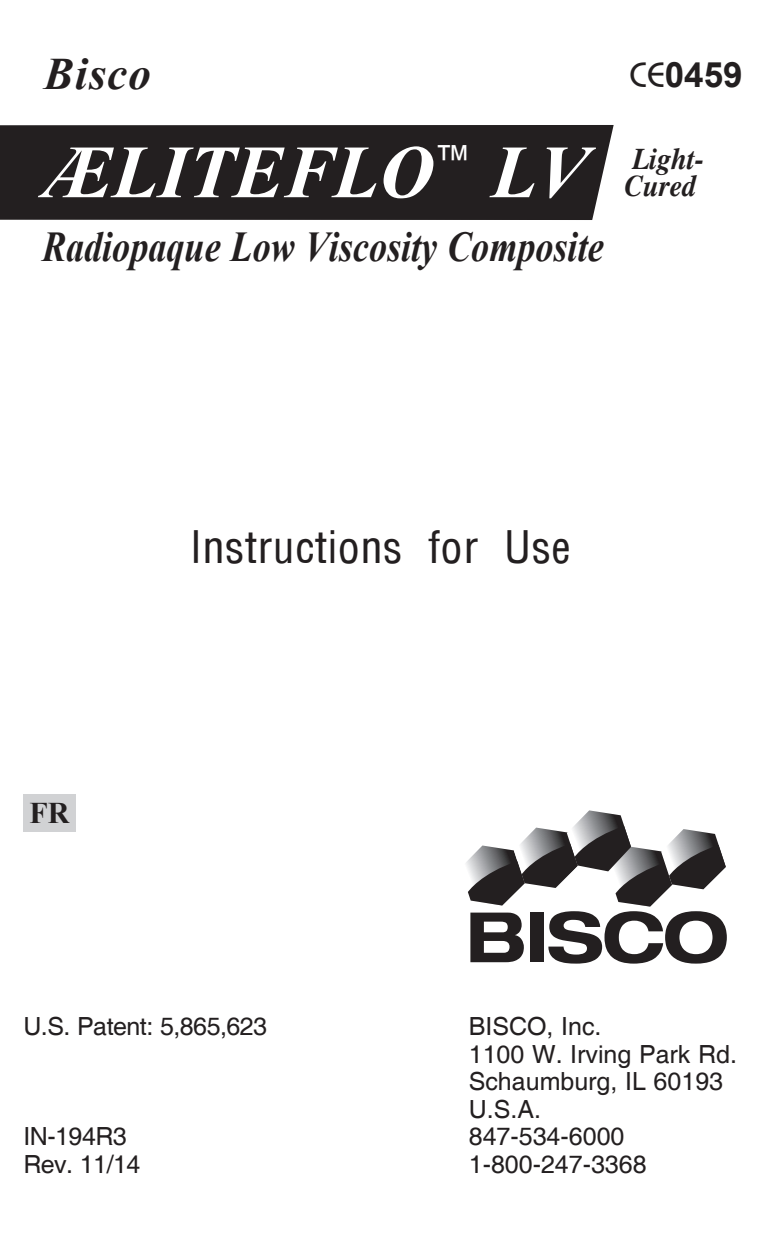
<style>
.page{position:relative;width:765px;height:1260px;background:#fff}
.page>*{position:absolute;margin:0;border:0;box-sizing:border-box;transform-origin:0 0}
.t1{font:italic 700 75px "Times New Roman";color:#fff}
.t2{font:100 condensed 50px "Helvetica";color:#231f20}
.t3{font:italic 700 45px "Times New Roman";letter-spacing:.025em;color:#231f20}
.t4{font:italic 700 42.5px "Times New Roman";color:#231f20;scale:.85 1}
.t5{font:700 35px "Arial";color:#231f20}
.t6{font:italic 700 30px "Times";color:#231f20;scale:.94 1}
.t7{font:700 30px "Times New Roman";color:#231f20}
.body{font:25px "Helvetica";color:#231f20}
.body-2{font:25px "Helvetica";letter-spacing:-.02em;color:#231f20}
.s1{font-family:"Bauhaus IT Cby BT";font-weight:500}
</style>
<div class="page">
<svg style="left:466px;top:810px;width:261px;height:154px"></svg>
<div style="left:0;top:125px;width:614px;height:95px;background:#231f20"></div>
<div style="left:23px;top:794px;width:53px;height:37px;background:#d1d2d4"></div>
<p class="t3" style="left:44px;top:43px;width:109px">Bisco</p>
<p class="t5" style="left:630px;top:51px;width:115px"><span class="s1">CE</span>0459</p>
<p class="t1" style="left:42px;top:120px;width:547px">ÆLITEFLO<sup>™</sup> LV</p>
<p class="t4" style="left:42px;top:217px;width:662px">Radiopaque Low Viscosity Composite</p>
<p class="t6" style="left:632px;top:141px;width:78px">Light-</p>
<p class="t6" style="left:625px;top:169px;width:78px">Cured</p>
<p class="t7" style="left:30px;top:792px;width:41px">FR</p>
<p class="t2" style="left:190px;top:527px;width:382px">Instructions for Use</p>
<p class="body-2" style="left:23px;top:1012px;width:245px">U.S. Patent: 5,865,623</p>
<p class="body" style="left:23px;top:1122px;width:105px">IN-194R3</p>
<p class="body" style="left:23px;top:1149px;width:119px">Rev. 11/14</p>
<p class="body" style="left:469px;top:1012px;width:134px">BISCO, Inc.</p>
<p class="body" style="left:469px;top:1039px;width:270px">1100 W. Irving Park Rd.</p>
<p class="body" style="left:469px;top:1067px;width:256px">Schaumburg, IL 60193</p>
<p class="body" style="left:469px;top:1094px;width:74px">U.S.A.</p>
<p class="body" style="left:469px;top:1122px;width:157px">847-534-6000</p>
<p class="body" style="left:469px;top:1149px;width:179px">1-800-247-3368</p>
</div>
